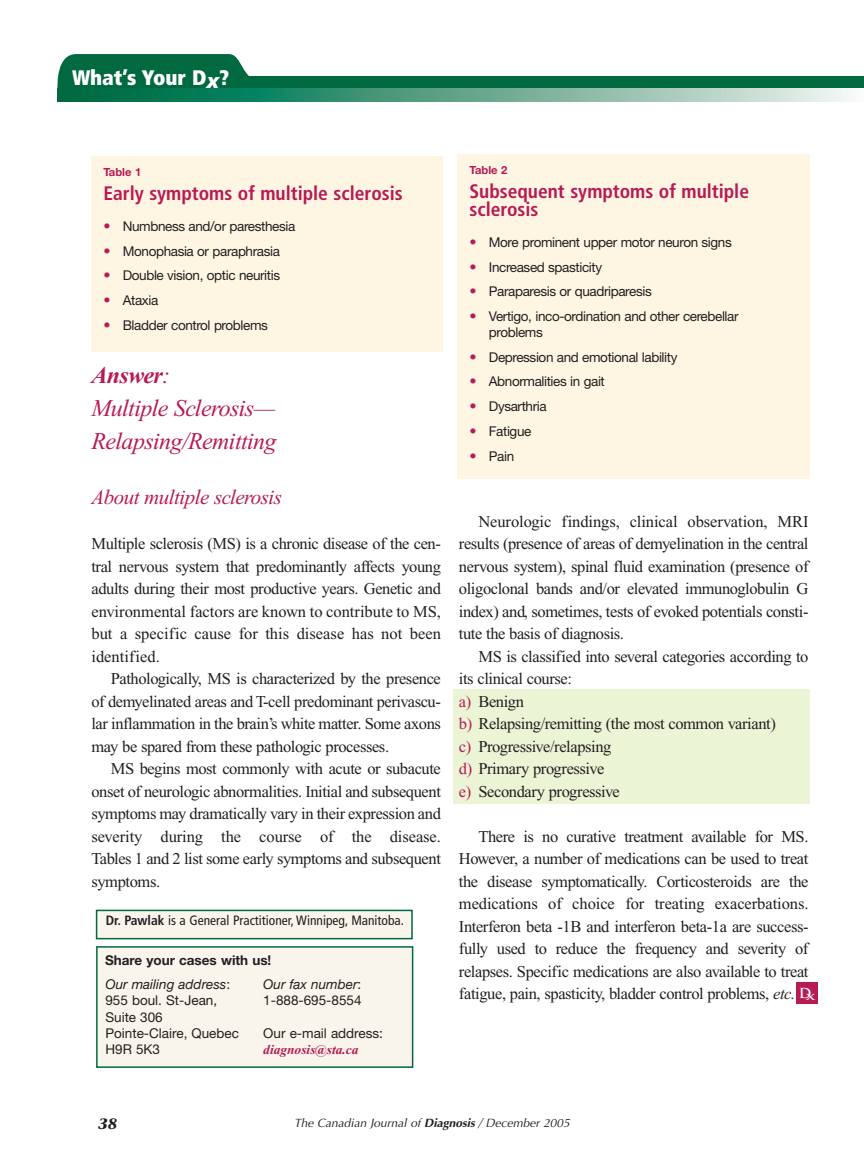
<style>
.page{position:relative;width:864px;height:1175px;background:#fff}
.page>*{position:absolute;margin:0;border:0;box-sizing:border-box;transform-origin:0 0}
.t1{font:italic 24px/33px "Times New Roman";letter-spacing:-.025em;color:#b71a54}
.t2{font:italic 21px "Times New Roman";letter-spacing:-.025em;color:#b71a54}
.t3{font:900 condensed 21px "Frutiger";color:#fff}
.t4{font:700 condensed 19.5px/18px "Frutiger";color:#b71a54}
.t5{font:16.5px/22.5px "Times New Roman";letter-spacing:-.025em;color:#231f20;text-align:justify}
.t6{font:italic 700 15px "Stone Serif";color:#231f20}
.t7{font:13.5px/15.8px "Helvetica Neue";letter-spacing:-.03em;color:#231f20}
.t8{font:13.5px/16.2px "Helvetica Neue";color:#231f20}
.t9{font:condensed 13.5px "Frutiger";color:#231f20}
.t10{font:700 13.5px/24.5px "Helvetica Neue";color:#231f20}
.t11{font:italic 700 13.5px "Times New Roman";color:#b71a54}
.t12{font:italic 12px "Optima";color:#231f20}
.t13{font:700 11.25px "Helvetica Neue";color:#b71a54}
.s1{font-style:italic;font-stretch:normal}
.s2{font-size:14.25px;color:#b71a54}
.s3{font-weight:700}
.s4{font-weight:400;font-style:italic}
.s5{font-weight:400}
.s6{font-style:italic}
.s7{color:#b71a54}
.s8{font-family:"Trajan";font-weight:700;font-size:13.5px;color:#fff}
.s9{font-family:"Trajan";font-weight:700;font-size:8.1px;color:#fff}
</style>
<div class="page">
<div style="left:453px;top:689px;width:357px;height:115px;background:#ecf4d6"></div>
<svg style="left:57px;top:54px;width:192px;height:35px;background:#12734c"></svg>
<div style="left:59px;top:76px;width:805px;height:13px;background:#00693f"></div>
<svg style="left:57px;top:89px;width:794px;height:12px;background:#61a68e"></svg>
<div style="left:797px;top:982px;width:21px;height:21px;background:#b71a54"></div>
<div style="left:97px;top:946px;width:316px;height:121px;background:#f9f5ec"></div>
<div style="left:96px;top:946px;width:317px;height:121px;border:2px solid #00693f"></div>
<div style="left:97px;top:910px;width:315px;height:28px;background:#f9f5ec"></div>
<div style="left:96px;top:909px;width:317px;height:30px;border:2px solid #00693f"></div>
<div style="left:91px;top:156px;width:352px;height:196px;background:#fef5e3"></div>
<div style="left:457px;top:154px;width:353px;height:324px;background:#fef5e3"></div>
<p class="t3" style="left:72px;top:69px;width:159px">What’s Your D<span class="s1">x</span>?</p>
<p class="t13" style="left:103px;top:168px;width:40px">Table 1</p>
<p class="t4" style="left:103px;top:186px;width:301px">Early symptoms of multiple sclerosis</p>
<p class="t7" style="left:103px;top:220px;width:193px"><span class="s2">•</span> Numbness and/or paresthesia</p>
<p class="t7" style="left:103px;top:244px;width:178px"><span class="s2">•</span> Monophasia or paraphrasia</p>
<p class="t7" style="left:103px;top:269px;width:178px"><span class="s2">•</span> Double vision, optic neuritis</p>
<p class="t7" style="left:103px;top:294px;width:57px"><span class="s2">•</span> Ataxia</p>
<p class="t7" style="left:103px;top:318px;width:166px"><span class="s2">•</span> Bladder control problems</p>
<h1 class="t1" style="left:91px;top:361px;width:187px"><span class="s3">Answer</span>:<br>Multiple Sclerosis—<br>Relapsing/Remitting</h1>
<p class="t2" style="left:91px;top:489px;width:192px">About multiple sclerosis</p>
<p class="t5" style="left:91px;top:534px;width:351px">Multiple sclerosis (MS) is a chronic disease of the cen&shy;tral nervous system that predominantly affects young adults during their most productive years. Genetic and environmental factors are known to contribute to MS, but a specific cause for this disease has not been identified.</p>
<p class="t5" style="left:91px;top:669px;width:351px;text-indent:19px">Pathologically, MS is characterized by the presence of demyelinated areas and T-cell predominant perivascu&shy;lar inflammation in the brain’s white matter. Some axons may be spared from these pathologic processes.</p>
<p class="t5" style="left:91px;top:759px;width:351px;text-indent:19px">MS begins most commonly with acute or subacute onset of neurologic abnormalities. Initial and subsequent symptoms may dramatically vary in their expression and severity during the course of the disease.<br>Tables 1 and 2 list some early symptoms and subsequent symptoms.</p>
<p class="t9" style="left:106px;top:915px;width:300px"><span class="s3">Dr. Pawlak</span> is a General Practitioner, Winnipeg, Manitoba.</p>
<p class="t10" style="left:105px;top:949px;width:168px">Share your cases with us!<br><span class="s4">Our mailing address</span><span class="s5">:</span></p>
<p class="t8" style="left:105px;top:993px;width:135px">955 boul. St-Jean,<br>Suite 306<br>Pointe-Claire, Quebec<br>H9R 5K3</p>
<p class="t8" style="left:263px;top:977px;width:100px"><span class="s6">Our fax number</span>:<br>1-888-695-8554</p>
<p class="t8" style="left:263px;top:1026px;width:121px">Our e-mail address:</p>
<p class="t11" style="left:263px;top:1044px;width:97px">diagnosis@sta.ca</p>
<p class="t13" style="left:469px;top:166px;width:40px">Table 2</p>
<p class="t4" style="left:469px;top:184px;width:281px">Subsequent symptoms of multiple sclerosis</p>
<p class="t7" style="left:469px;top:236px;width:264px"><span class="s2">•</span> More prominent upper motor neuron signs</p>
<p class="t7" style="left:469px;top:260px;width:134px"><span class="s2">•</span> Increased spasticity</p>
<p class="t7" style="left:469px;top:285px;width:184px"><span class="s2">•</span> Paraparesis or quadriparesis</p>
<p class="t7" style="left:489px;top:310px;width:251px;text-indent:-19px"><span class="s2">•</span> Vertigo, inco-ordination and other cerebellar problems</p>
<p class="t7" style="left:469px;top:350px;width:210px"><span class="s2">•</span> Depression and emotional lability</p>
<p class="t7" style="left:469px;top:375px;width:137px"><span class="s2">•</span> Abnormalities in gait</p>
<p class="t7" style="left:469px;top:400px;width:79px"><span class="s2">•</span> Dysarthria</p>
<p class="t7" style="left:469px;top:424px;width:63px"><span class="s2">•</span> Fatigue</p>
<p class="t7" style="left:469px;top:449px;width:46px"><span class="s2">•</span> Pain</p>
<p class="t5" style="left:459px;top:511px;width:351px;text-indent:19px">Neurologic findings, clinical observation, MRI results (presence of areas of demyelination in the central nervous system), spinal fluid examination (presence of oligoclonal bands and/or elevated immunoglobulin G index) and, sometimes, tests of evoked potentials consti&shy;tute the basis of diagnosis.</p>
<p class="t5" style="left:459px;top:646px;width:351px;text-align:left;text-indent:19px">MS is classified into several categories according to its clinical course:<br><span class="s7">a)</span> Benign<br><span class="s7">b)</span> Relapsing/remitting (the most common variant)<br><span class="s7">c)</span> Progressive/relapsing<br><span class="s7">d)</span> Primary progressive<br><span class="s7">e)</span> Secondary progressive</p>
<p class="t5" style="left:459px;top:826px;width:358px;text-align:left;text-indent:19px">There is no curative treatment available for MS.<br>However, a number of medications can be used to treat the disease symptomatically. Corticosteroids are the medications of choice for treating exacerbations.<br>Interferon beta -1B and interferon beta-1a are success&shy;fully used to reduce the frequency and severity of relapses. Specific medications are also available to treat fatigue, pain, spasticity, bladder control problems, <span class="s6">etc.</span> <span class="s8">D</span><span class="s9">x</span></p>
<p class="t6" style="left:98px;top:1118px;width:20px">38</p>
<p class="t12" style="left:294px;top:1118px;width:277px">The Canadian Journal of <span class="s3">Diagnosis</span> / December 2005</p>
</div>
